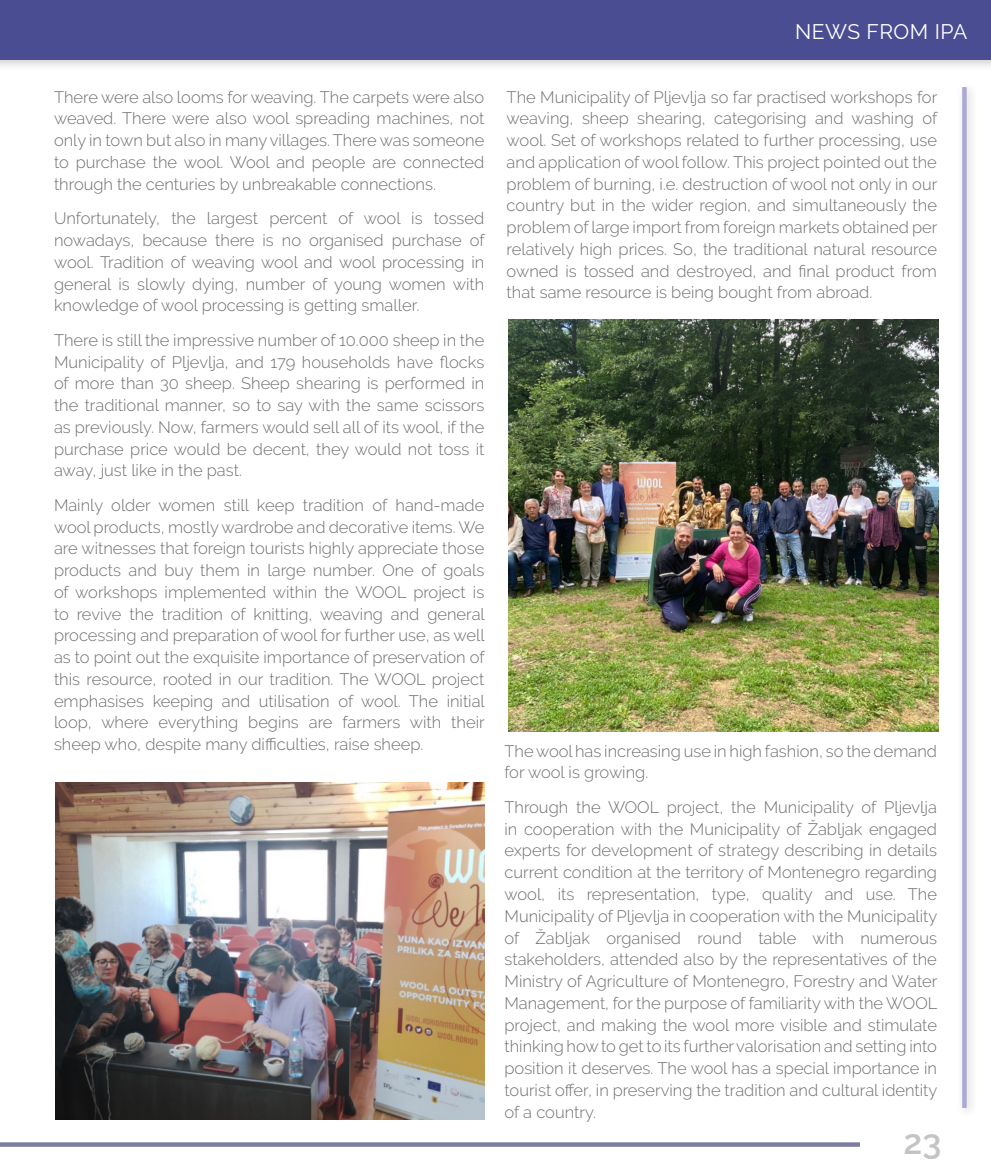
<style>
.page{position:relative;width:991px;height:1174px;background:#fff}
.page>*{position:absolute;margin:0;border:0;box-sizing:border-box;transform-origin:0 0}
.t1{font:600 34.5px "Raleway";color:#c2c4c6}
.t2{font:21px "Raleway";letter-spacing:.025em;color:#fff}
.t3{font:300 16.5px/21.8px "Raleway";color:#6d6e71;text-align:justify}
</style>
<div class="page">
<svg style="left:0;top:1142px;width:860px;height:4px;background:#8886a7"></svg>
<div style="left:956px;top:81px;width:23px;height:1038px;background:#000;opacity:.2"></div>
<svg style="left:962px;top:87px;width:4px;height:1021px;background:#afacd5"></svg>
<div style="left:0;top:0;width:991px;height:72px;background:#000;opacity:.2"></div>
<div style="left:0;top:0;width:991px;height:60px;background:#4a4d92"></div>
<img style="left:56px;top:782px;width:428px;height:338px">
<img style="left:508px;top:319px;width:430px;height:412px">
<p class="t2" style="left:795px;top:20px;width:174px">NEWS FROM IPA</p>
<p class="t3" style="left:54px;top:86px;width:432px">There were also looms for weaving. The carpets were also weaved. There were also wool spreading machines, not only in town but also in many villages. There was someone to purchase the wool. Wool and people are connected through the centuries by unbreakable connections.</p>
<p class="t3" style="left:54px;top:207px;width:432px">Unfortunately, the largest percent of wool is tossed nowadays, because there is no organised purchase of wool. Tradition of weaving wool and wool processing in general is slowly dying, number of young women with knowledge of wool processing is getting smaller.</p>
<p class="t3" style="left:54px;top:329px;width:432px">There is still the impressive number of 10.000 sheep in the Municipality of Pljevlja, and 179 households have flocks of more than 30 sheep. Sheep shearing is performed in the traditional manner, so to say with the same scissors as previously. Now, farmers would sell all of its wool, if the purchase price would be decent, they would not toss it away, just like in the past.</p>
<p class="t3" style="left:54px;top:494px;width:432px">Mainly older women still keep tradition of hand-made wool products, mostly wardrobe and decorative items. We are witnesses that foreign tourists highly appreciate those products and buy them in large number. One of goals of workshops implemented within the WOOL project is to revive the tradition of knitting, weaving and general processing and preparation of wool for further use, as well as to point out the exquisite importance of preservation of this resource, rooted in our tradition. The WOOL project emphasises keeping and utilisation of wool. The initial loop, where everything begins are farmers with their sheep who, despite many difficulties, raise sheep.</p>
<p class="t3" style="left:507px;top:86px;width:432px">The Municipality of Pljevlja so far practised workshops for weaving, sheep shearing, categorising and washing of wool. Set of workshops related to further processing, use and application of wool follow. This project pointed out the problem of burning, i.e. destruction of wool not only in our country but in the wider region, and simultaneously the problem of large import from foreign markets obtained per relatively high prices. So, the traditional natural resource owned is tossed and destroyed, and final product from that same resource is being bought from abroad.</p>
<p class="t3" style="left:504px;top:740px;width:434px">The wool has increasing use in high fashion, so the demand for wool is growing.</p>
<p class="t3" style="left:504px;top:796px;width:434px">Through the WOOL project, the Municipality of Pljevlja in cooperation with the Municipality of Žabljak engaged experts for development of strategy describing in details current condition at the territory of Montenegro regarding wool, its representation, type, quality and use. The Municipality of Pljevlja in cooperation with the Municipality of Žabljak organised round table with numerous stakeholders, attended also by the representatives of the Ministry of Agriculture of Montenegro, Forestry and Water Management, for the purpose of familiarity with the WOOL project, and making the wool more visible and stimulate thinking how to get to its further valorisation and setting into position it deserves. The wool has a special importance in tourist offer, in preserving the tradition and cultural identity of a country.</p>
<h1 class="t1" style="left:903px;top:1121px;width:39px">23</h1>
</div>
